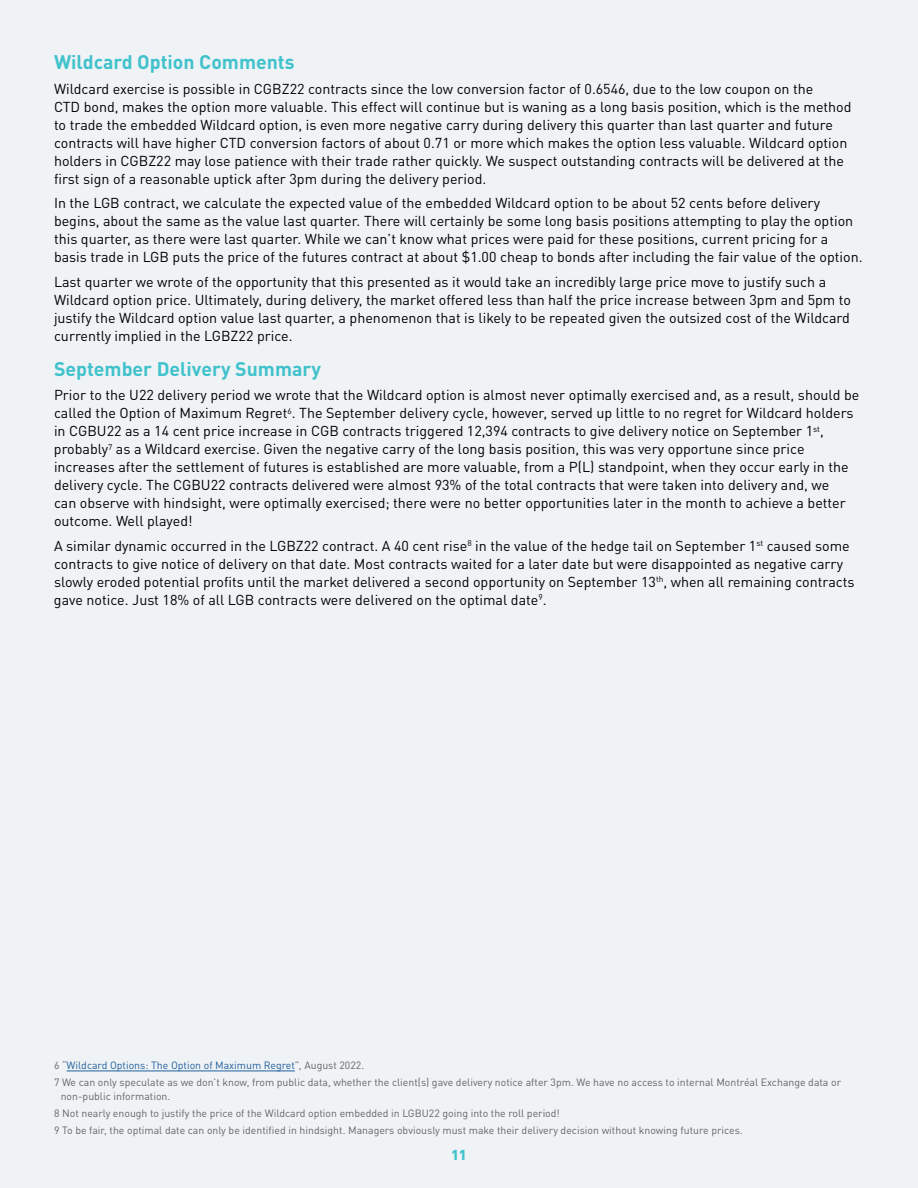
<style>
.page{position:relative;width:918px;height:1188px;background:#eff3f5}
.page>*{position:absolute;margin:0;border:0;box-sizing:border-box;transform-origin:0 0}
.t1{font:700 19.5px "DIN Pro";color:#40c2cc}
.t2{font:14.25px/18px "DIN Pro";color:#000}
.t3{font:900 14.25px "DIN Pro";color:#40c2cc}
.t4{font:10.5px/17px "DIN Pro";color:#636466}
.s1{color:#215e9e}
</style>
<div class="page">
<hr style="left:67px;top:1071px;width:228px;height:1px;background:#215e9e">
<h1 class="t1" style="left:54px;top:47px;width:242px">Wildcard Option Comments</h1>
<p class="t2" style="left:54px;top:79px;width:799px">Wildcard exercise is possible in CGBZ22 contracts since the low conversion factor of 0.6546, due to the low coupon on the<br>CTD bond, makes the option more valuable. This effect will continue but is waning as a long basis position, which is the method to trade the embedded Wildcard option, is even more negative carry during delivery this quarter than last quarter and future contracts will have higher CTD conversion factors of about 0.71 or more which makes the option less valuable. Wildcard option holders in CGBZ22 may lose patience with their trade rather quickly. We suspect outstanding contracts will be delivered at the first sign of a reasonable uptick after 3pm during the delivery period.</p>
<p class="t2" style="left:54px;top:193px;width:810px">In the LGB contract, we calculate the expected value of the embedded Wildcard option to be about 52 cents before delivery begins, about the same as the value last quarter. There will certainly be some long basis positions attempting to play the option this quarter, as there were last quarter. While we can’t know what prices were paid for these positions, current pricing for a basis trade in LGB puts the price of the futures contract at about $1.00 cheap to bonds after including the fair value of the option.</p>
<p class="t2" style="left:54px;top:272px;width:799px">Last quarter we wrote of the opportunity that this presented as it would take an incredibly large price move to justify such a Wildcard option price. Ultimately, during delivery, the market offered less than half the price increase between 3pm and 5pm to justify the Wildcard option value last quarter, a phenomenon that is likely to be repeated given the outsized cost of the Wildcard currently implied in the LGBZ22 price.</p>
<h1 class="t1" style="left:54px;top:353px;width:269px">September Delivery Summary</h1>
<p class="t2" style="left:54px;top:385px;width:807px">Prior to the U22 delivery period we wrote that the Wildcard option is almost never optimally exercised and, as a result, should be called the Option of Maximum Regret<sup>6</sup>. The September delivery cycle, however, served up little to no regret for Wildcard holders in CGBU22 as a 14 cent price increase in CGB contracts triggered 12,394 contracts to give delivery notice on September 1<sup>st</sup>, probably<sup>7</sup> as a Wildcard exercise. Given the negative carry of the long basis position, this was very opportune since price increases after the settlement of futures is established are more valuable, from a P(L) standpoint, when they occur early in the delivery cycle. The CGBU22 contracts delivered were almost 93% of the total contracts that were taken into delivery and, we<br>can observe with hindsight, were optimally exercised; there were no better opportunities later in the month to achieve a better outcome. Well played!</p>
<p class="t2" style="left:54px;top:536px;width:802px">A similar dynamic occurred in the LGBZ22 contract. A 40 cent rise<sup>8</sup> in the value of the hedge tail on September 1<sup>st</sup> caused some contracts to give notice of delivery on that date. Most contracts waited for a later date but were disappointed as negative carry slowly eroded potential profits until the market delivered a second opportunity on September 13<sup>th</sup>, when all remaining contracts gave notice. Just 18% of all LGB contracts were delivered on the optimal date<sup>9</sup>.</p>
<p class="t4" style="left:54px;top:1057px;width:789px">6 “<span class="s1">Wildcard Options: The Option of Maximum Regret</span>”, August 2022.<br>7 We can only speculate as we don’t know, from public data, whether the client(s) gave delivery notice after 3pm. We have no access to internal Montréal Exchange data or</p>
<p class="t4" style="left:54px;top:1087px;width:690px;text-indent:7px">non-public information.<br>8 Not nearly enough to justify the price of the Wildcard option embedded in LGBU22 going into the roll period!<br>9 To be fair, the optimal date can only be identified in hindsight. Managers obviously must make their delivery decision without knowing future prices.</p>
<p class="t3" style="left:451px;top:1143px;width:17px">11</p>
</div>
